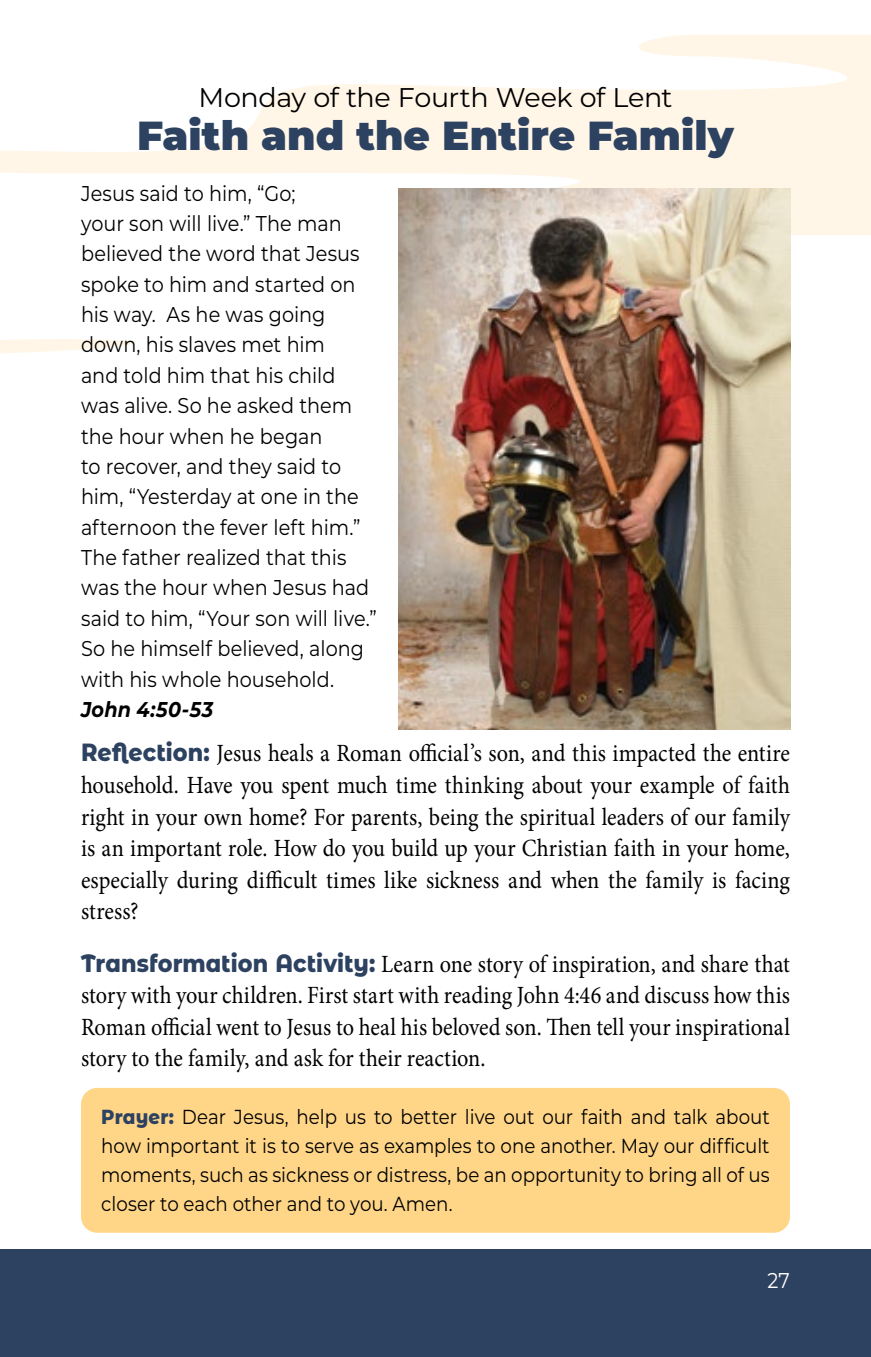
<style>
.page{position:relative;width:871px;height:1357px;background:#fff}
.page>*{position:absolute;margin:0;border:0;box-sizing:border-box;transform-origin:0 0}
.t1{font:900 40.5px "Montserrat";color:#2d4260}
.t2{font:27px "Montserrat";letter-spacing:-.015em;color:#000}
.t3{font:24.75px/31.5px "Minion Pro";letter-spacing:.005em;color:#000;text-align:justify;scale:.9 1}
.t4{font:21.38px/30.4px "Montserrat";color:#000;scale:.9 1}
.t5{font:italic 700 21.38px "Montserrat";letter-spacing:.01em;color:#000;scale:.9 1}
.t6{font:21.38px "Montserrat";color:#fff;scale:.9 1}
.t7{font:20.25px/29.2px "Montserrat";color:#000;text-align:justify;scale:.9 1}
.s1{font-family:"Montserrat Alternates";font-weight:800;color:#2d4260}
</style>
<div class="page">
<svg style="left:0;top:35px;width:871px;height:200px"></svg>
<svg style="left:0;top:339px;width:134px;height:14px"></svg>
<div style="left:0;top:1249px;width:871px;height:108px;background:#2d4260"></div>
<div style="left:81px;top:1088px;width:709px;height:145px;background:#ffd688;border-radius:16px"></div>
<img style="left:399px;top:188px;width:392px;height:541px">
<p class="t2" style="left:198px;top:80px;width:475px">Monday of the Fourth Week of Lent</p>
<h1 class="t1" style="left:137px;top:109px;width:598px">Faith and the Entire Family</h1>
<p class="t4" style="left:81px;top:177px;width:330px">Jesus said to him, “Go;<br>your son will live.” The man believed the word that Jesus spoke to him and started on his way. As he was going down, his slaves met him<br>and told him that his child was alive. So he asked them the hour when he began<br>to recover, and they said to him, “Yesterday at one in the afternoon the fever left him.”<br>The father realized that this was the hour when Jesus had said to him, “Your son will live.”<br>So he himself believed, along with his whole household.</p>
<p class="t5" style="left:81px;top:695px;width:148px">John 4:50-53</p>
<p class="t3" style="left:81px;top:738px;width:789px"><span class="s1">Reflection:</span> Jesus heals a Roman official’s son, and this impacted the entire household. Have you spent much time thinking about your example of faith right in your own home? For parents, being the spiritual leaders of our family is an important role. How do you build up your Christian faith in your home, especially during difficult times like sickness and when the family is facing stress?</p>
<p class="t3" style="left:81px;top:948px;width:789px"><span class="s1">Transformation Activity:</span> Learn one story of inspiration, and share that story with your children. First start with reading John 4:46 and discuss how this Roman official went to Jesus to heal his beloved son. Then tell your inspirational story to the family, and ask for their reaction.</p>
<p class="t7" style="left:101px;top:1101px;width:744px"><span class="s1">Prayer:</span> Dear Jesus, help us to better live out our faith and talk about how important it is to serve as examples to one another. May our difficult moments, such as sickness or distress, be an opportunity to bring all of us closer to each other and to you. Amen.</p>
<p class="t6" style="left:767px;top:1266px;width:27px">27</p>
</div>
